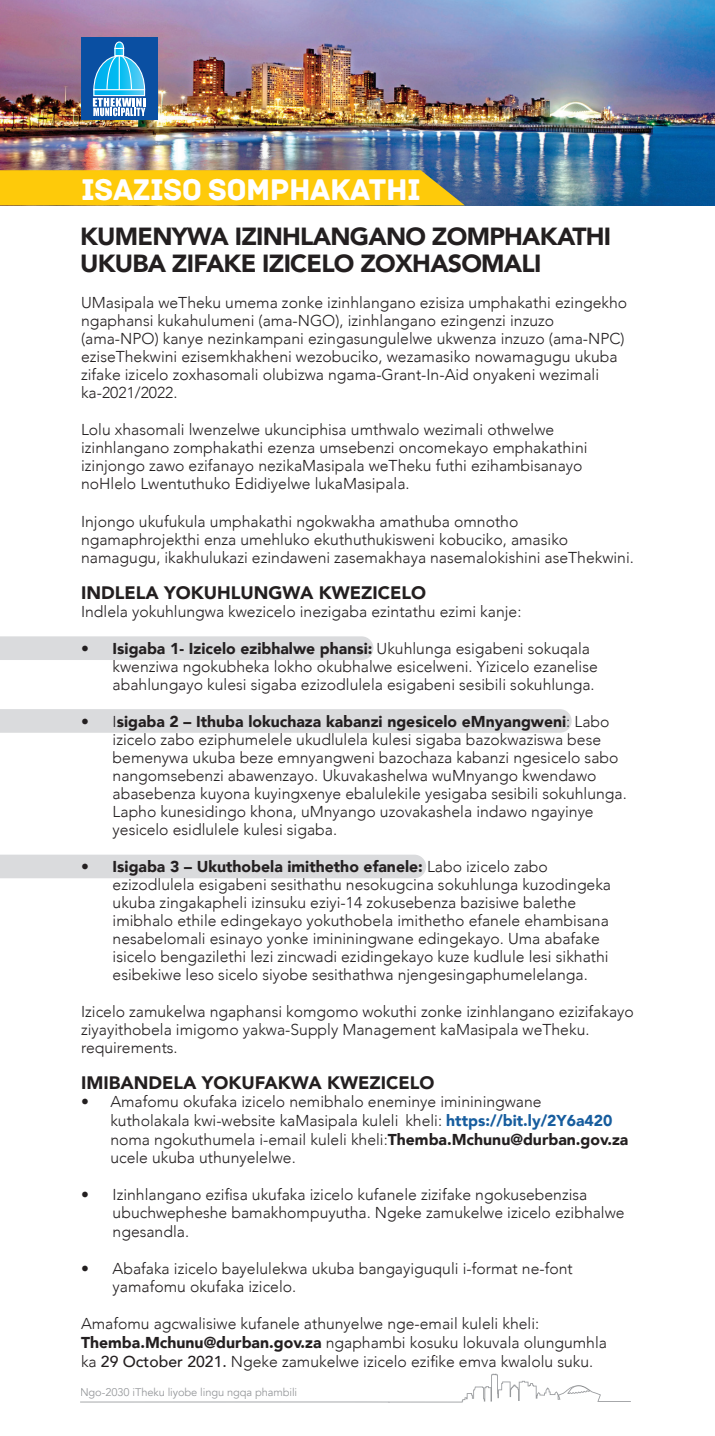
<style>
.page{position:relative;width:715px;height:1436px;background:#fff}
.page>*{position:absolute;margin:0;border:0;box-sizing:border-box;transform-origin:0 0}
.t1{font:31.5px "Archive";letter-spacing:-.02em;color:#fff}
.t2{font:900 24.75px/27px "Avenir";letter-spacing:-.03em;color:#231f20}
.t3{font:900 18px "Avenir";color:#231f20}
.t4{font:300 15.75px/18px "Avenir";color:#231f20}
.t5{font:11.03px "Avenir";letter-spacing:-.01em;color:#97999c}
.s1{font-weight:900}
.s2{font-weight:900;color:#175d9e}
.s3{font-weight:500}
</style>
<div class="page">
<img style="left:0;top:0;width:714px;height:205px">
<div style="left:81px;top:37px;width:76px;height:83px;background:#0a4fa2"></div>
<svg style="left:95px;top:91px;width:48px;height:3px"></svg>
<div style="left:93px;top:88px;width:52px;height:8px;border:1px solid #fff"></div>
<svg style="left:93px;top:41px;width:53px;height:50px"></svg>
<svg style="left:93px;top:98px;width:52px;height:18px"></svg>
<svg style="left:0;top:170px;width:464px;height:35px;background:#f5c510"></svg>
<svg style="left:80px;top:1373px;width:550px;height:29px"></svg>
<div style="left:0;top:636px;width:373px;height:24px;background:#dadbdd"></div>
<div style="left:0;top:709px;width:571px;height:23px;background:#dadbdd"></div>
<div style="left:0;top:854px;width:426px;height:24px;background:#dadbdd"></div>
<h1 class="t1" style="left:81px;top:170px;width:341px">ISAZISO SOMPHAKATHI</h1>
<h2 class="t2" style="left:80px;top:222px;width:532px">KUMENYWA IZINHLANGANO ZOMPHAKATHI<br>UKUBA ZIFAKE IZICELO ZOXHASOMALI</h2>
<p class="t4" style="left:81px;top:294px;width:547px">UMasipala weTheku umema zonke izinhlangano ezisiza umphakathi ezingekho ngaphansi kukahulumeni (ama-NGO), izinhlangano ezingenzi inzuzo (ama-NPO) kanye nezinkampani ezingasungulelwe ukwenza inzuzo (ama-NPC) eziseThekwini ezisemkhakheni wezobuciko, wezamasiko nowamagugu ukuba zifake izicelo zoxhasomali olubizwa ngama-Grant-In-Aid onyakeni wezimali ka-2021/2022.</p>
<p class="t4" style="left:81px;top:421px;width:508px">Lolu xhasomali lwenzelwe ukunciphisa umthwalo wezimali othwelwe izinhlangano zomphakathi ezenza umsebenzi oncomekayo emphakathini izinjongo zawo ezifanayo nezikaMasipala weTheku futhi ezihambisanayo noHlelo Lwentuthuko Edidiyelwe lukaMasipala.</p>
<p class="t4" style="left:81px;top:512px;width:554px">Injongo ukufukula umphakathi ngokwakha amathuba omnotho ngamaphrojekthi enza umehluko ekuthuthukisweni kobuciko, amasiko namagugu, ikakhulukazi ezindaweni zasemakhaya nasemalokishini aseThekwini.</p>
<p class="t3" style="left:81px;top:577px;width:346px">INDLELA YOKUHLUNGWA KWEZICELO</p>
<p class="t4" style="left:81px;top:602px;width:442px">Indlela yokuhlungwa kwezicelo inezigaba ezintathu ezimi kanje:</p>
<p class="t4" style="left:112px;top:639px;width:486px;text-indent:-32px">• <span class="s1">Isigaba 1- Izicelo ezibhalwe phansi:</span> Ukuhlunga esigabeni sokuqala kwenziwa ngokubheka lokho okubhalwe esicelweni. Yizicelo ezanelise abahlungayo kulesi sigaba ezizodlulela esigabeni sesibili sokuhlunga.</p>
<p class="t4" style="left:112px;top:712px;width:515px;text-indent:-32px">• I<span class="s1">sigaba 2 – Ithuba lokuchaza kabanzi ngesicelo eMnyangweni</span>: Labo izicelo zabo eziphumelele ukudlulela kulesi sigaba bazokwaziswa bese bemenywa ukuba beze emnyangweni bazochaza kabanzi ngesicelo sabo nangomsebenzi abawenzayo. Ukuvakashelwa wuMnyango kwendawo abasebenza kuyona kuyingxenye ebalulekile yesigaba sesibili sokuhlunga.<br>Lapho kunesidingo khona, uMnyango uzovakashela indawo ngayinye yesicelo esidlulele kulesi sigaba.</p>
<p class="t4" style="left:112px;top:857px;width:500px;text-indent:-32px">• <span class="s1">Isigaba 3 – Ukuthobela imithetho efanele:</span> Labo izicelo zabo ezizodlulela esigabeni sesithathu nesokugcina sokuhlunga kuzodingeka ukuba zingakapheli izinsuku eziyi-14 zokusebenza bazisiwe balethe imibhalo ethile edingekayo yokuthobela imithetho efanele ehambisana nesabelomali esinayo yonke imininingwane edingekayo. Uma abafake isicelo bengazilethi lezi zincwadi ezidingekayo kuze kudlule lesi sikhathi esibekiwe leso sicelo siyobe sesithathwa njengesingaphumelelanga.</p>
<p class="t4" style="left:81px;top:1002px;width:554px">Izicelo zamukelwa ngaphansi komgomo wokuthi zonke izinhlangano ezizifakayo ziyayithobela imigomo yakwa-Supply Management kaMasipala weTheku. requirements.</p>
<p class="t3" style="left:81px;top:1067px;width:355px">IMIBANDELA YOKUFAKWA KWEZICELO</p>
<p class="t4" style="left:110px;top:1092px;width:519px;line-height:18.7px;text-indent:-29px">• Amafomu okufaka izicelo nemibhalo eneminye imininingwane<br>kutholakala kwi-website kaMasipala kuleli kheli: <span class="s2">https://bit.ly/2Y6a420 </span>noma ngokuthumela i-email kuleli kheli:<span class="s1">Themba.Mchunu@durban.gov.za </span>ucele ukuba uthunyelelwe.</p>
<p class="t4" style="left:112px;top:1185px;width:513px;text-indent:-32px">• Izinhlangano ezifisa ukufaka izicelo kufanele zizifake ngokusebenzisa ubuchwepheshe bamakhompuyutha. Ngeke zamukelwe izicelo ezibhalwe ngesandla.</p>
<p class="t4" style="left:112px;top:1258px;width:461px;text-indent:-32px">• Abafaka izicelo bayelulekwa ukuba bangayiguquli i-format ne-font yamafomu okufaka izicelo.</p>
<p class="t4" style="left:81px;top:1313px;width:527px;line-height:18.9px">Amafomu agcwalisiwe kufanele athunyelwe nge-email kuleli kheli:<br><span class="s1">Themba.Mchunu@durban.gov.za</span> ngaphambi kosuku lokuvala olungumhla ka <span class="s3">29 October 2021.</span> Ngeke zamukelwe izicelo ezifike emva kwalolu suku.</p>
<p class="t5" style="left:80px;top:1384px;width:218px">Ngo-2030 iTheku liyobe lingu ngqa phambili</p>
</div>
